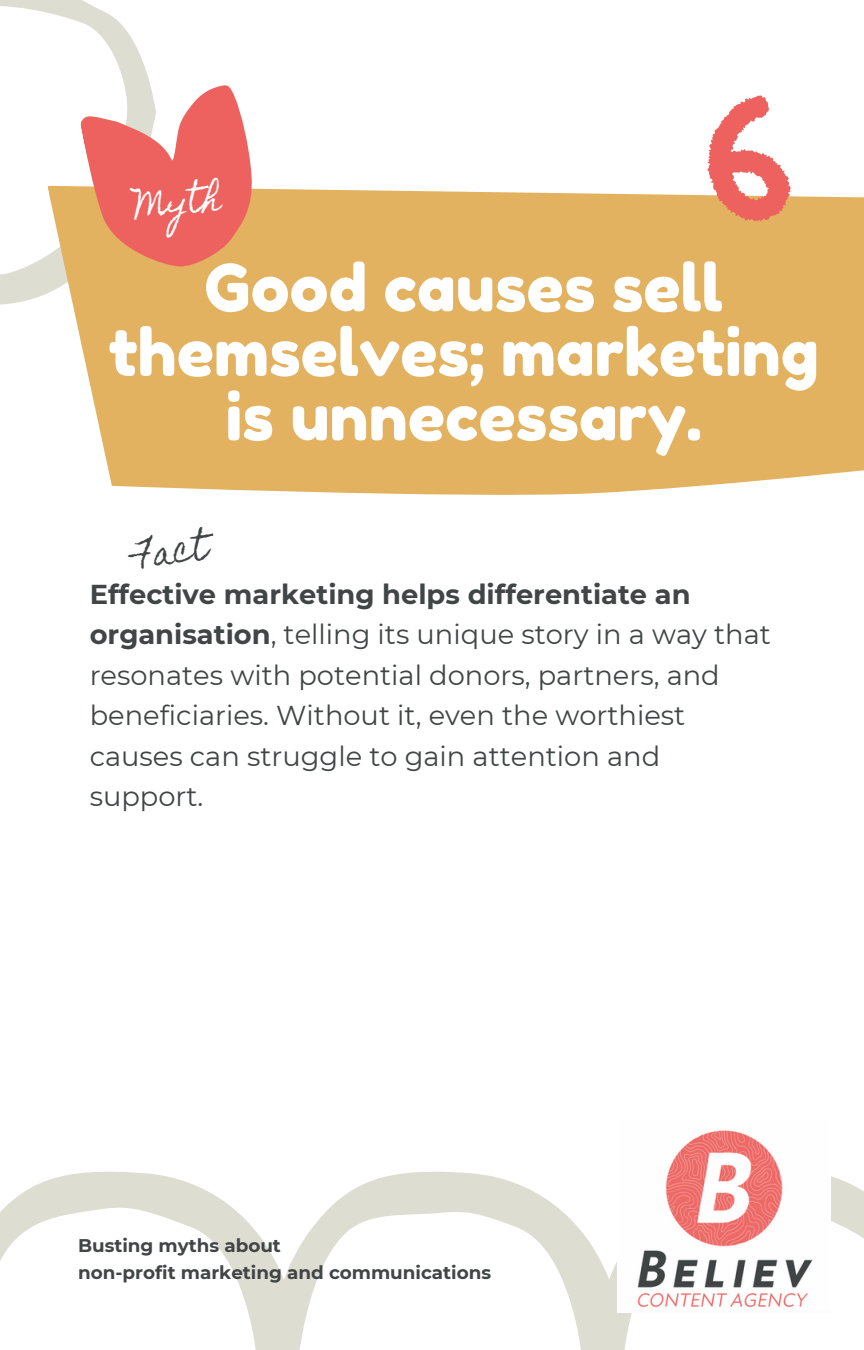
<style>
.page{position:relative;width:864px;height:1350px;background:#fff}
.page>*{position:absolute;margin:0;border:0;box-sizing:border-box;transform-origin:0 0}
.t1{font:64.8px/64.6px "Fredoka One";color:#fff;text-align:center}
.t2{font:31.5px "Homemade Apple";color:#414545}
.t3{font:31.5px "Homemade Apple";color:#fff}
.t4{font:27.22px/40.5px "Montserrat";color:#414545}
.t5{font:700 18.22px "Montserrat";color:#414545}
.s1{font-weight:700}
</style>
<div class="page">
<svg style="left:0;top:0;width:150px;height:305px"></svg>
<svg style="left:48px;top:105px;width:816px;height:390px;fill:#e2b261"></svg>
<svg style="left:78px;top:82px;width:192px;height:200px"></svg>
<svg style="left:0;top:1171px;width:864px;height:179px"></svg>
<svg style="left:708px;top:95px;width:82px;height:126px"></svg>
<img style="left:618px;top:1130px;width:212px;height:183px">
<p class="t3" style="left:132px;top:190px;width:89px;rotate:-7deg">Myth</p>
<p class="t1" style="left:109px;top:255px;width:712px">Good causes sell themselves; marketing is unnecessary.</p>
<p class="t2" style="left:132px;top:538px;width:75px;rotate:-7deg">Fact</p>
<p class="t4" style="left:90px;top:574px;width:683px"><span class="s1">Effective marketing helps differentiate an organisation</span>, telling its unique story in a way that resonates with potential donors, partners, and beneficiaries. Without it, even the worthiest causes can struggle to gain attention and support.</p>
<h1 class="t5" style="left:78px;top:1234px;width:204px">Busting myths about</h1>
<h2 class="t5" style="left:78px;top:1262px;width:415px">non-profit marketing and communications</h2>
</div>
